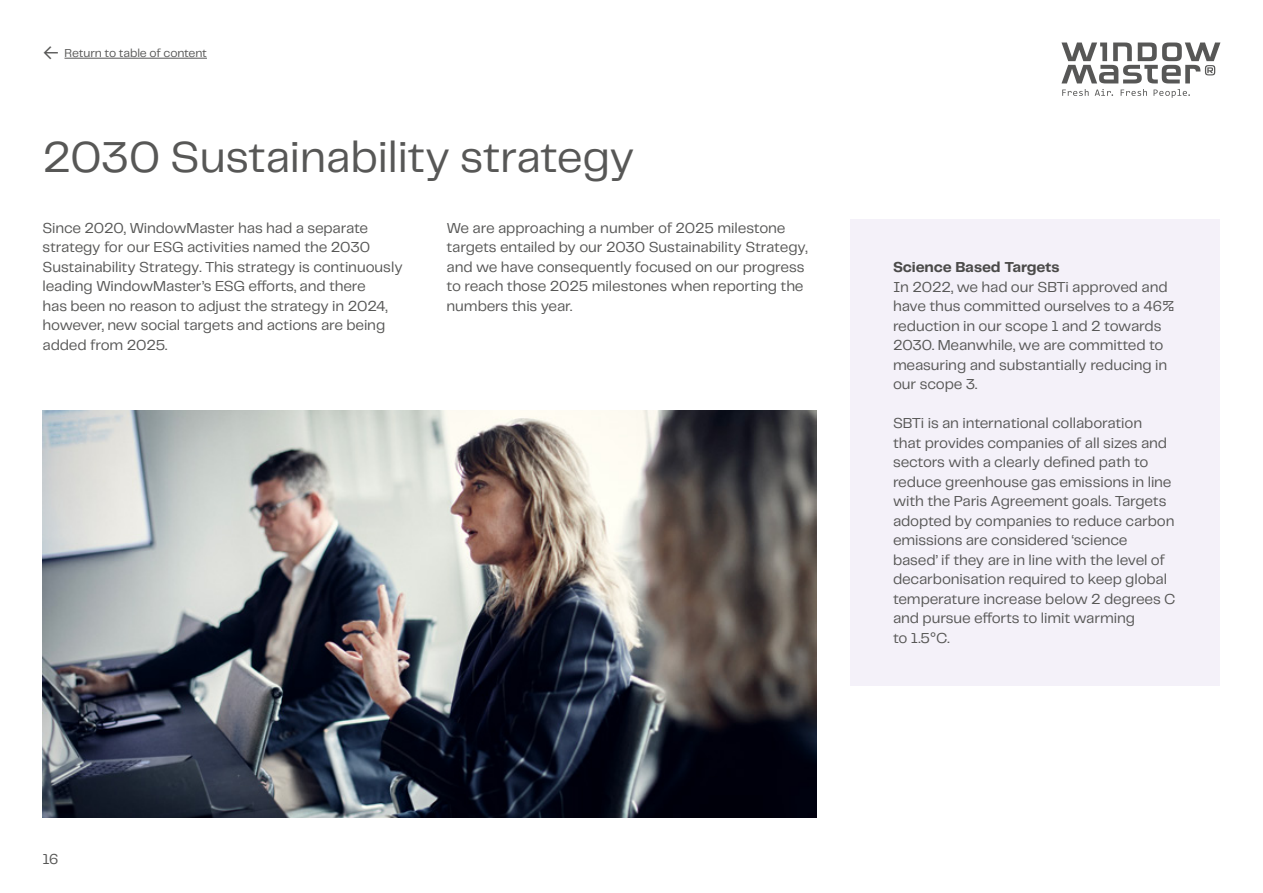
<style>
.page{position:relative;width:1263px;height:893px;background:#fff}
.page>*{position:absolute;margin:0;border:0;box-sizing:border-box;transform-origin:0 0}
.t1{font:45px "Telegraf";letter-spacing:-.01em;color:#575756}
.t2{font:15px/19.5px "Telegraf";letter-spacing:-.01em;color:#575756}
.t3{font:700 15px "Telegraf";letter-spacing:-.01em;color:#4a4a49}
.t4{font:12px "Telegraf";letter-spacing:-.01em;color:#575756}
.s1{font-size:21px}
</style>
<div class="page">
<svg style="left:1061px;top:43px;width:159px;height:40px"></svg>
<svg style="left:1062px;top:89px;width:26px;height:7px"></svg>
<svg style="left:1095px;top:89px;width:18px;height:7px"></svg>
<svg style="left:1121px;top:89px;width:26px;height:7px"></svg>
<svg style="left:1153px;top:89px;width:37px;height:9px"></svg>
<hr style="left:65px;top:58px;width:142px;height:1px;background:#575756">
<div style="left:850px;top:219px;width:370px;height:466px;background:#f4f1f9"></div>
<img style="left:43px;top:410px;width:773px;height:408px">
<p class="t4" style="left:43px;top:45px;width:166px"><span class="s1">←</span> Return to table of content</p>
<h1 class="t1" style="left:43px;top:127px;width:594px">2030 Sustainability strategy</h1>
<p class="t2" style="left:43px;top:218px;width:362px">Since 2020, WindowMaster has had a separate strategy for our ESG activities named the 2030<br>Sustainability Strategy. This strategy is continuously leading WindowMaster’s ESG efforts, and there<br>has been no reason to adjust the strategy in 2024, however, new social targets and actions are being added from 2025.</p>
<p class="t2" style="left:446px;top:218px;width:362px">We are approaching a number of 2025 milestone targets entailed by our 2030 Sustainability Strategy, and we have consequently focused on our progress to reach those 2025 milestones when reporting the numbers this year.</p>
<p class="t2" style="left:43px;top:849px;width:17px">16</p>
<p class="t3" style="left:893px;top:257px;width:168px">Science Based Targets</p>
<p class="t2" style="left:893px;top:277px;width:283px">In 2022, we had our SBTi approved and have thus committed ourselves to a 46% reduction in our scope 1 and 2 towards 2030. Meanwhile, we are committed to measuring and substantially reducing in our scope 3.</p>
<p class="t2" style="left:893px;top:413px;width:284px">SBTi is an international collaboration<br>that provides companies of all sizes and sectors with a clearly defined path to reduce greenhouse gas emissions in line with the Paris Agreement goals. Targets adopted by companies to reduce carbon emissions are considered ‘science based’ if they are in line with the level of decarbonisation required to keep global temperature increase below 2 degrees C and pursue efforts to limit warming<br>to 1.5°C.</p>
</div>
